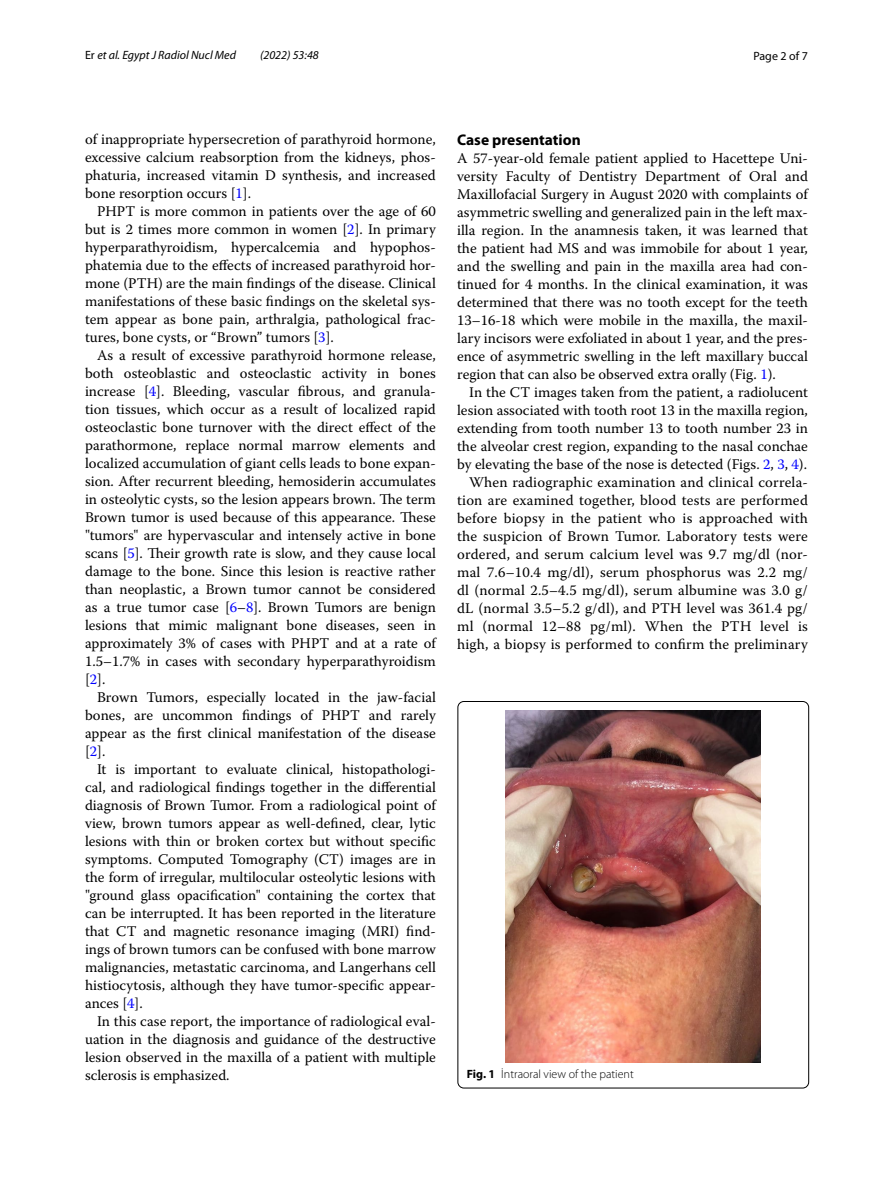
<style>
.page{position:relative;width:893px;height:1187px;background:#fff}
.page>*{position:absolute;margin:0;border:0;box-sizing:border-box;transform-origin:0 0}
.t1{font:700 15.45px "Myriad Pro";color:#000}
.t2{font:14.7px/18px "Warnock Pro";letter-spacing:.005em;color:#000;text-align:justify}
.t3{font:italic 12px "Myriad Pro";color:#000}
.t4{font:300 12px "Myriad Pro";color:#000}
.t5{font:12px "Myriad Pro";color:#000}
.s1{font-style:normal}
.s2{color:#00f}
.s3{font-weight:700}
</style>
<div class="page">
<img style="left:506px;top:710px;width:255px;height:352px">
<div style="left:458px;top:701px;width:351px;height:387px;border:1px solid #000;border-radius:6px"></div>
<p class="t3" style="left:85px;top:48px;width:152px"><span class="s1">Er</span> et al. Egypt J Radiol Nucl Med</p>
<p class="t3" style="left:260px;top:48px;width:60px">(2022) 53:48</p>
<p class="t5" style="left:753px;top:48px;width:56px">Page 2 of 7</p>
<p class="t2" style="left:85px;top:130px;width:352px">of inappropriate hypersecretion of parathyroid hormone, excessive calcium reabsorption from the kidneys, phos&shy;phaturia, increased vitamin D synthesis, and increased bone resorption occurs [<span class="s2">1</span>].</p>
<p class="t2" style="left:85px;top:202px;width:352px;text-indent:12px">PHPT is more common in patients over the age of 60 but is 2 times more common in women [<span class="s2">2</span>]. In primary hyperparathyroidism, hypercalcemia and hypophos&shy;phatemia due to the effects of increased parathyroid hor&shy;mone (PTH) are the main findings of the disease. Clinical manifestations of these basic findings on the skeletal sys&shy;tem appear as bone pain, arthralgia, pathological frac&shy;tures, bone cysts, or “Brown” tumors [<span class="s2">3</span>].</p>
<p class="t2" style="left:85px;top:346px;width:352px;text-indent:12px">As a result of excessive parathyroid hormone release, both osteoblastic and osteoclastic activity in bones increase [<span class="s2">4</span>]. Bleeding, vascular fibrous, and granula&shy;tion tissues, which occur as a result of localized rapid osteoclastic bone turnover with the direct effect of the parathormone, replace normal marrow elements and localized accumulation of giant cells leads to bone expan&shy;sion. After recurrent bleeding, hemosiderin accumulates in osteolytic cysts, so the lesion appears brown. The term Brown tumor is used because of this appearance. These "tumors" are hypervascular and intensely active in bone scans [<span class="s2">5</span>]. Their growth rate is slow, and they cause local damage to the bone. Since this lesion is reactive rather than neoplastic, a Brown tumor cannot be considered as a true tumor case [<span class="s2">6</span>–<span class="s2">8</span>]. Brown Tumors are benign lesions that mimic malignant bone diseases, seen in approximately 3% of cases with PHPT and at a rate of 1.5–1.7% in cases with secondary hyperparathyroidism [<span class="s2">2</span>].</p>
<p class="t2" style="left:85px;top:688px;width:352px;text-indent:12px">Brown Tumors, especially located in the jaw-facial bones, are uncommon findings of PHPT and rarely appear as the first clinical manifestation of the disease [<span class="s2">2</span>].</p>
<p class="t2" style="left:85px;top:759px;width:352px;text-indent:12px">It is important to evaluate clinical, histopathologi&shy;cal, and radiological findings together in the differential diagnosis of Brown Tumor. From a radiological point of view, brown tumors appear as well-defined, clear, lytic lesions with thin or broken cortex but without specific symptoms. Computed Tomography (CT) images are in the form of irregular, multilocular osteolytic lesions with "ground glass opacification" containing the cortex that can be interrupted. It has been reported in the literature that CT and magnetic resonance imaging (MRI) find&shy;ings of brown tumors can be confused with bone marrow malignancies, metastatic carcinoma, and Langerhans cell histiocytosis, although they have tumor-specific appear&shy;ances [<span class="s2">4</span>].</p>
<p class="t2" style="left:85px;top:1012px;width:352px;text-indent:12px">In this case report, the importance of radiological eval&shy;uation in the diagnosis and guidance of the destructive lesion observed in the maxilla of a patient with multiple sclerosis is emphasized.</p>
<p class="t1" style="left:457px;top:129px;width:125px">Case presentation</p>
<p class="t2" style="left:457px;top:148px;width:352px">A 57-year-old female patient applied to Hacettepe Uni&shy;versity Faculty of Dentistry Department of Oral and Maxillofacial Surgery in August 2020 with complaints of asymmetric swelling and generalized pain in the left max&shy;illa region. In the anamnesis taken, it was learned that the patient had MS and was immobile for about 1 year, and the swelling and pain in the maxilla area had con&shy;tinued for 4 months. In the clinical examination, it was determined that there was no tooth except for the teeth 13–16-18 which were mobile in the maxilla, the maxil&shy;lary incisors were exfoliated in about 1 year, and the pres&shy;ence of asymmetric swelling in the left maxillary buccal region that can also be observed extra orally (Fig. <span class="s2">1</span>).</p>
<p class="t2" style="left:457px;top:382px;width:352px;text-align:right">In the CT images taken from the patient, a radiolucent lesion associated with tooth root 13 in the maxilla region, extending from tooth number 13 to tooth number 23 in the alveolar crest region, expanding to the nasal conchae by elevating the base of the nose is detected (Figs. <span class="s2">2</span>, <span class="s2">3</span>, <span class="s2">4</span>).<br>When radiographic examination and clinical correla&shy;tion are examined together, blood tests are performed before biopsy in the patient who is approached with the suspicion of Brown Tumor. Laboratory tests were ordered, and serum calcium level was 9.7 mg/dl (nor&shy;mal 7.6–10.4 mg/dl), serum phosphorus was 2.2 mg/ dl (normal 2.5–4.5 mg/dl), serum albumine was 3.0 g/ dL (normal 3.5–5.2 g/dl), and PTH level was 361.4 pg/ ml (normal 12–88 pg/ml). When the PTH level is high, a biopsy is performed to confirm the preliminary</p>
<p class="t4" style="left:467px;top:1067px;width:168px"><span class="s3">Fig. 1</span> İntraoral view of the patient</p>
</div>
